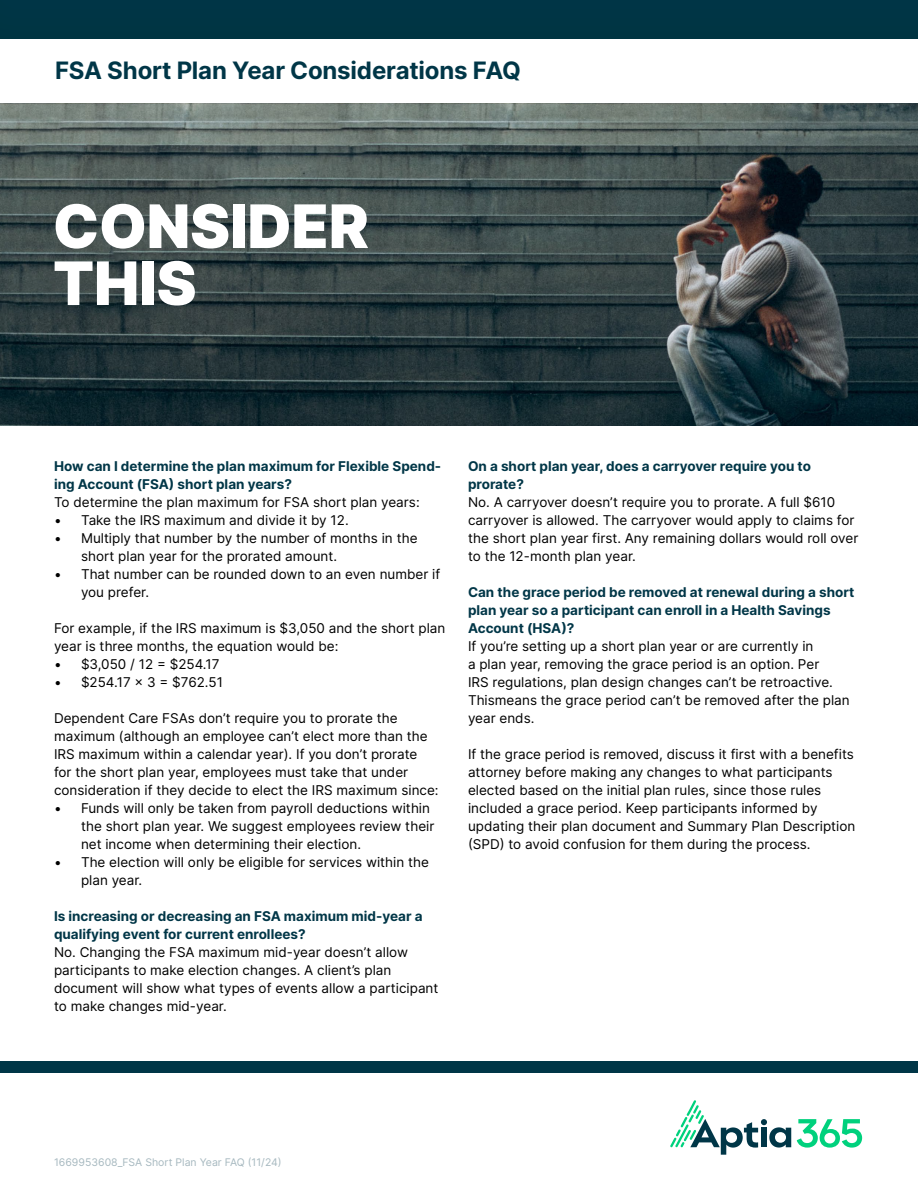
<style>
.page{position:relative;width:918px;height:1188px;background:#fff}
.page>*{position:absolute;margin:0;border:0;box-sizing:border-box;transform-origin:0 0}
.t1{font:900 60px/57px "Inter";color:#fff}
.t2{font:700 24px "Inter";letter-spacing:-.01em;color:#003647}
.t3{font:13.5px/18px "Inter";color:#000}
.t4{font:700 13.5px/18px "Inter";color:#003647}
.t5{font:10.5px "Inter";color:#a6b8bf}
</style>
<div class="page">
<img style="left:0;top:103px;width:918px;height:322px">
<div style="left:0;top:0;width:918px;height:40px;background:#003544"></div>
<div style="left:1px;top:1061px;width:917px;height:11px;background:#003647"></div>
<svg style="left:670px;top:1100px;width:121px;height:55px"></svg>
<svg style="left:797px;top:1119px;width:65px;height:29px"></svg>
<h2 class="t2" style="left:55px;top:53px;width:467px">FSA Short Plan Year Considerations FAQ</h2>
<h1 class="t1" style="left:53px;top:196px;width:317px">CONSIDER<br>THIS</h1>
<p class="t4" style="left:54px;top:457px;width:389px">How can I determine the plan maximum for Flexible Spend&shy;ing Account (FSA) short plan years?</p>
<p class="t3" style="left:54px;top:493px;width:367px">To determine the plan maximum for FSA short plan years:</p>
<p class="t3" style="left:54px;top:511px;width:296px">• Take the IRS maximum and divide it by 12.</p>
<p class="t3" style="left:81px;top:529px;width:338px;text-indent:-27px">• Multiply that number by the number of months in the short plan year for the prorated amount.</p>
<p class="t3" style="left:81px;top:565px;width:361px;text-indent:-27px">• That number can be rounded down to an even number if you prefer.</p>
<p class="t3" style="left:54px;top:619px;width:393px">For example, if the IRS maximum is $3,050 and the short plan year is three months, the equation would be:</p>
<p class="t3" style="left:54px;top:655px;width:167px">• $3,050 / 12 = $254.17</p>
<p class="t3" style="left:54px;top:673px;width:170px">• $254.17 x 3 = $762.51</p>
<p class="t3" style="left:54px;top:709px;width:386px">Dependent Care FSAs don’t require you to prorate the maximum (although an employee can’t elect more than the IRS maximum within a calendar year). If you don’t prorate<br>for the short plan year, employees must take that under consideration if they decide to elect the IRS maximum since:</p>
<p class="t3" style="left:81px;top:799px;width:355px;text-indent:-27px">• Funds will only be taken from payroll deductions within the short plan year. We suggest employees review their net income when determining their election.</p>
<p class="t3" style="left:81px;top:853px;width:350px;text-indent:-27px">• The election will only be eligible for services within the plan year.</p>
<p class="t4" style="left:54px;top:907px;width:370px">Is increasing or decreasing an FSA maximum mid-year a qualifying event for current enrollees?</p>
<p class="t3" style="left:54px;top:943px;width:386px">No. Changing the FSA maximum mid-year doesn’t allow participants to make election changes. A client’s plan document will show what types of events allow a participant to make changes mid-year.</p>
<p class="t4" style="left:468px;top:457px;width:345px">On a short plan year, does a carryover require you to prorate?</p>
<p class="t3" style="left:468px;top:493px;width:392px">No. A carryover doesn’t require you to prorate. A full $610 carryover is allowed. The carryover would apply to claims for the short plan year first. Any remaining dollars would roll over to the 12-month plan year.</p>
<p class="t4" style="left:468px;top:583px;width:388px">Can the grace period be removed at renewal during a short plan year so a participant can enroll in a Health Savings<br>Account (HSA)?</p>
<p class="t3" style="left:468px;top:637px;width:383px">If you’re setting up a short plan year or are currently in<br>a plan year, removing the grace period is an option. Per<br>IRS regulations, plan design changes can’t be retroactive.<br>Thismeans the grace period can’t be removed after the plan year ends.</p>
<p class="t3" style="left:468px;top:745px;width:389px">If the grace period is removed, discuss it first with a benefits attorney before making any changes to what participants elected based on the initial plan rules, since those rules included a grace period. Keep participants informed by updating their plan document and Summary Plan Description (SPD) to avoid confusion for them during the process.</p>
<p class="t5" style="left:54px;top:1155px;width:229px">1669953608_FSA Short Plan Year FAQ (11/24)</p>
</div>
